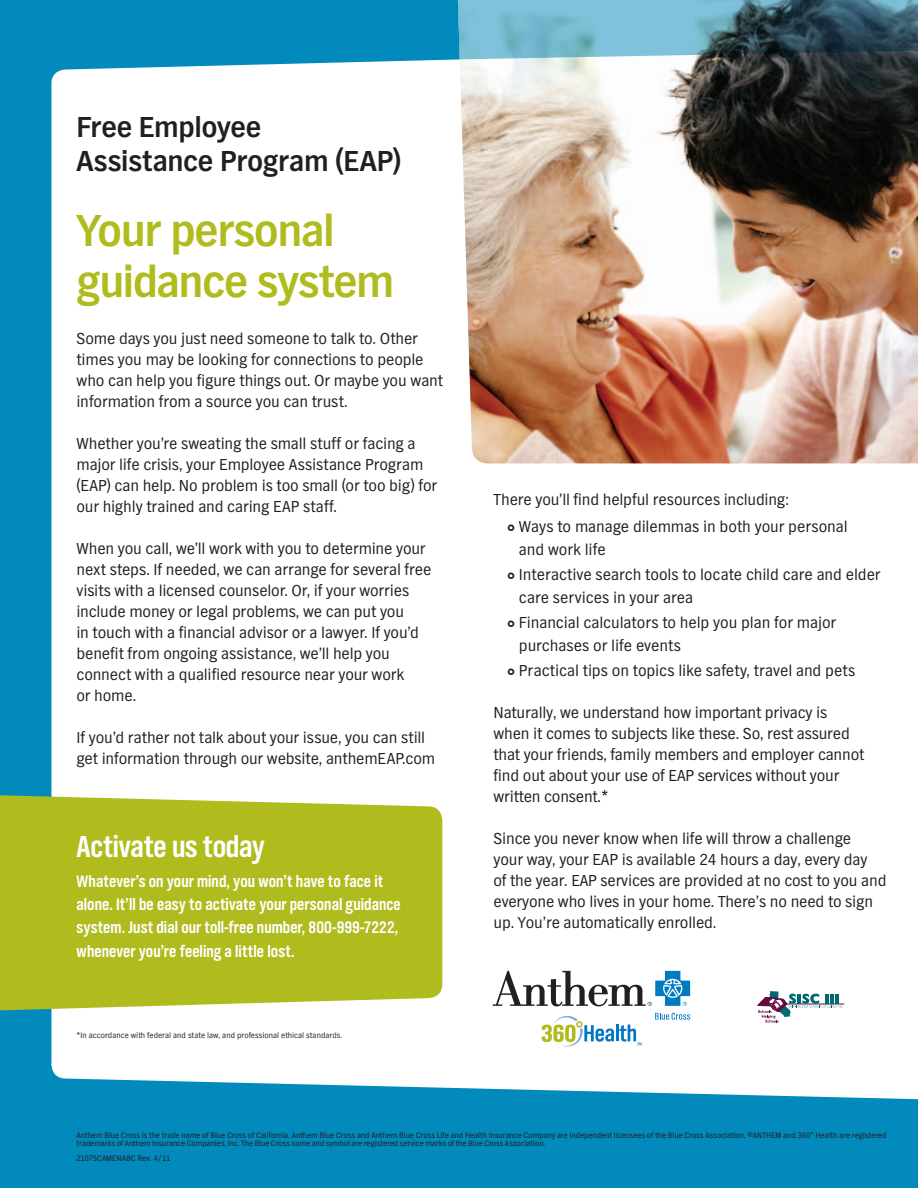
<style>
.page{position:relative;width:918px;height:1188px;background:#018abb}
.page>*{position:absolute;margin:0;border:0;box-sizing:border-box;transform-origin:0 0}
.t1{font:700 46.5px/51px "TV Nord EF";letter-spacing:-.035em;color:#b0bb1d}
.t2{font:700 31.5px "TV Nord Cond EF";letter-spacing:-.005em;color:#fff}
.t3{font:700 30px/34.5px "TV Nord EF";letter-spacing:-.01em;color:#231f20}
.t4{font:700 17.25px/23.2px "TV Nord Cond EF";letter-spacing:.005em;color:#fff}
.t5{font:16.5px/21px "TV Nord EF";letter-spacing:-.01em;color:#231f20}
.t6{font:8.25px/8.2px "TV Nord EF";letter-spacing:-.005em;color:#231f20}
</style>
<div class="page">
<div style="left:51px;top:59px;width:867px;height:1041px;background:#fff"></div>
<img style="left:458px;top:59px;width:460px;height:404px">
<div style="left:0;top:795px;width:442px;height:216px;background:#b0bb1d"></div>
<svg style="left:457px;top:0;width:461px;height:59px;background:#5c8d9f"></svg>
<svg style="left:542px;top:1014px;width:100px;height:33px;background:#cfe2da"></svg>
<svg style="left:493px;top:971px;width:197px;height:35px;background:#b3bfc6"></svg>
<svg style="left:655px;top:1013px;width:35px;height:7px"></svg>
<hr style="left:784px;top:1004px;width:60px;height:1px;background:#650940">
<svg style="left:758px;top:991px;width:84px;height:32px;background:#c0c8cf"></svg>
<svg style="left:508px;top:524px;width:6px;height:7px"></svg>
<svg style="left:508px;top:572px;width:6px;height:7px"></svg>
<svg style="left:508px;top:620px;width:6px;height:7px"></svg>
<svg style="left:508px;top:668px;width:6px;height:7px"></svg>
<p class="t3" style="left:76px;top:110px;width:327px">Free Employee<br>Assistance Program (EAP)</p>
<p class="t1" style="left:77px;top:205px;width:319px">Your personal guidance system</p>
<p class="t5" style="left:76px;top:328px;width:368px">Some days you just need someone to talk to. Other times you may be looking for connections to people who can help you figure things out. Or maybe you want information from a source you can trust.</p>
<p class="t5" style="left:76px;top:433px;width:362px">Whether you’re sweating the small stuff or facing a major life crisis, your Employee Assistance Program (EAP) can help. No problem is too small (or too big) for our highly trained and caring EAP staff.</p>
<p class="t5" style="left:76px;top:538px;width:357px">When you call, we’ll work with you to determine your next steps. If needed, we can arrange for several free visits with a licensed counselor. Or, if your worries include money or legal problems, we can put you<br>in touch with a financial advisor or a lawyer. If you’d benefit from ongoing assistance, we’ll help you connect with a qualified resource near your work<br>or home.</p>
<p class="t5" style="left:76px;top:727px;width:360px">If you’d rather not talk about your issue, you can still get information through our website, anthemEAP.com</p>
<p class="t2" style="left:77px;top:829px;width:190px">Activate us today</p>
<p class="t4" style="left:77px;top:870px;width:326px">Whatever’s on your mind, you won’t have to face it alone. It’ll be easy to activate your personal guidance system. Just dial our toll-free number, 800-999-7222, whenever you’re feeling a little lost.</p>
<p class="t6" style="left:76px;top:1031px;width:267px">*In accordance with federal and state law, and professional ethical standards.</p>
<p class="t5" style="left:494px;top:489px;width:297px">There you’ll find helpful resources including:</p>
<p class="t5" style="left:519px;top:515px;width:330px;line-height:22.5px">Ways to manage dilemmas in both your personal and work life</p>
<p class="t5" style="left:519px;top:563px;width:363px;line-height:22.5px">Interactive search tools to locate child care and elder care services in your area</p>
<p class="t5" style="left:519px;top:611px;width:319px;line-height:22.5px">Financial calculators to help you plan for major purchases or life events</p>
<p class="t5" style="left:519px;top:660px;width:338px">Practical tips on topics like safety, travel and pets</p>
<p class="t5" style="left:494px;top:702px;width:372px">Naturally, we understand how important privacy is when it comes to subjects like these. So, rest assured that your friends, family members and employer cannot find out about your use of EAP services without your written consent.*</p>
<p class="t5" style="left:494px;top:828px;width:395px">Since you never know when life will throw a challenge<br>your way, your EAP is available 24 hours a day, every day<br>of the year. EAP services are provided at no cost to you and everyone who lives in your home. There’s no need to sign up. You’re automatically enrolled.</p>
<p class="t6" style="left:76px;top:1131px;width:811px">Anthem Blue Cross is the trade name of Blue Cross of California. Anthem Blue Cross and Anthem Blue Cross Life and Health Insurance Company are independent licensees of the Blue Cross Association. ®ANTHEM and 360° Health are registered trademarks of Anthem Insurance Companies, Inc. The Blue Cross name and symbol are registered service marks of the Blue Cross Association.</p>
<p class="t6" style="left:76px;top:1154px;width:95px">21075CAMENABC Rev. 4/11</p>
</div>
